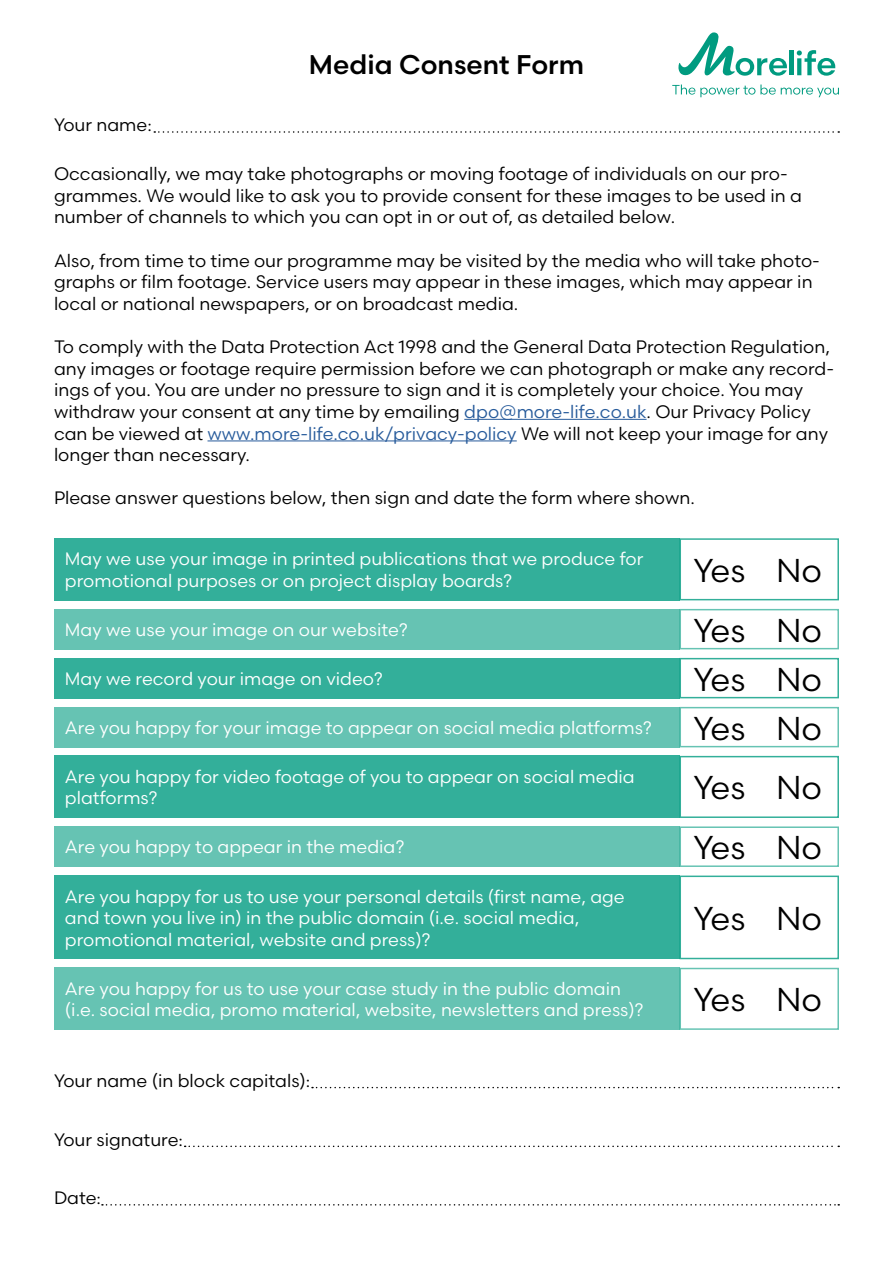
<style>
.page{position:relative;width:893px;height:1263px;background:#fff}
.page>*{position:absolute;margin:0;border:0;box-sizing:border-box;transform-origin:0 0}
.t1{font:33px "Scandia";color:#000}
.t2{font:500 27px "Scandia";color:#000}
.t3{font:18px/21.6px "Scandia";color:#000}
.t4{font:18px/21.6px "Scandia";color:#fff}
.s1{color:#275b9b}
</style>
<div class="page">
<hr style="left:464px;top:419px;width:183px;height:1px;background:#275b9b">
<hr style="left:208px;top:441px;width:309px;height:1px;background:#275b9b">
<div style="left:54px;top:538px;width:625px;height:62px;background:#33af9a"></div>
<div style="left:679px;top:538px;width:160px;height:62px;border:2px solid #009c81"></div>
<div style="left:54px;top:609px;width:625px;height:40px;background:#66c3b3"></div>
<div style="left:54px;top:658px;width:625px;height:40px;background:#33af9a"></div>
<div style="left:679px;top:658px;width:160px;height:40px;border:2px solid #009c81"></div>
<div style="left:54px;top:707px;width:625px;height:40px;background:#66c3b3"></div>
<div style="left:54px;top:826px;width:625px;height:41px;background:#66c3b3"></div>
<div style="left:54px;top:756px;width:625px;height:62px;background:#33af9a"></div>
<div style="left:679px;top:756px;width:160px;height:62px;border:2px solid #009c81"></div>
<div style="left:54px;top:968px;width:625px;height:62px;background:#66c3b3"></div>
<div style="left:54px;top:875px;width:625px;height:84px;background:#33af9a"></div>
<div style="left:679px;top:875px;width:160px;height:84px;border:2px solid #009c81"></div>
<svg style="left:185px;top:1145px;width:654px;height:2px"></svg>
<svg style="left:312px;top:1087px;width:527px;height:1px"></svg>
<svg style="left:102px;top:1204px;width:737px;height:1px"></svg>
<svg style="left:154px;top:131px;width:685px;height:2px"></svg>
<svg style="left:678px;top:32px;width:109px;height:44px"></svg>
<hr style="left:790px;top:51px;width:4px;height:24px;background:#009b80">
<svg style="left:797px;top:50px;width:38px;height:26px"></svg>
<svg style="left:672px;top:85px;width:167px;height:12px"></svg>
<p class="t3" style="left:54px;top:114px;width:99px">Your name:</p>
<h2 class="t2" style="left:309px;top:48px;width:277px">Media Consent Form</h2>
<p class="t3" style="left:54px;top:163px;width:749px">Occasionally, we may take photographs or moving footage of individuals on our pro&shy;grammes. We would like to ask you to provide consent for these images to be used in a number of channels to which you can opt in or out of, as detailed below.</p>
<p class="t3" style="left:54px;top:249px;width:767px">Also, from time to time our programme may be visited by the media who will take photo&shy;graphs or film footage. Service users may appear in these images, which may appear in local or national newspapers, or on broadcast media.</p>
<p class="t3" style="left:54px;top:336px;width:782px">To comply with the Data Protection Act 1998 and the General Data Protection Regulation, any images or footage require permission before we can photograph or make any record&shy;ings of you. You are under no pressure to sign and it is completely your choice. You may withdraw your consent at any time by emailing <span class="s1">dpo@more-life.co.uk</span>. Our Privacy Policy can be viewed at <span class="s1">www.more-life.co.uk/privacy-policy</span> We will not keep your image for any longer than necessary.</p>
<p class="t3" style="left:54px;top:487px;width:642px">Please answer questions below, then sign and date the form where shown.</p>
<p class="t4" style="left:65px;top:548px;width:580px">May we use your image in printed publications that we produce for promotional purposes or on project display boards?</p>
<h1 class="t1" style="left:693px;top:549px;width:130px">Yes No</h1>
<p class="t4" style="left:65px;top:619px;width:345px">May we use your image on our website?</p>
<h1 class="t1" style="left:693px;top:609px;width:130px">Yes No</h1>
<p class="t4" style="left:65px;top:667px;width:319px">May we record your image on video?</p>
<h1 class="t1" style="left:693px;top:658px;width:130px">Yes No</h1>
<p class="t4" style="left:65px;top:716px;width:588px">Are you happy for your image to appear on social media platforms?</p>
<h1 class="t1" style="left:693px;top:707px;width:130px">Yes No</h1>
<p class="t4" style="left:65px;top:765px;width:571px">Are you happy for video footage of you to appear on social media platforms?</p>
<h1 class="t1" style="left:693px;top:767px;width:130px">Yes No</h1>
<p class="t4" style="left:65px;top:836px;width:341px">Are you happy to appear in the media?</p>
<h1 class="t1" style="left:693px;top:827px;width:130px">Yes No</h1>
<p class="t4" style="left:65px;top:885px;width:561px">Are you happy for us to use your personal details (first name, age and town you live in) in the public domain (i.e. social media, promotional material, website and press)?</p>
<h1 class="t1" style="left:693px;top:897px;width:130px">Yes No</h1>
<p class="t4" style="left:65px;top:977px;width:580px">Are you happy for us to use your case study in the public domain (i.e. social media, promo material, website, newsletters and press)?</p>
<h1 class="t1" style="left:693px;top:979px;width:130px">Yes No</h1>
<p class="t3" style="left:54px;top:1069px;width:258px">Your name (in block capitals):</p>
<p class="t3" style="left:54px;top:1128px;width:131px">Your signature:</p>
<p class="t3" style="left:54px;top:1187px;width:49px">Date:</p>
</div>
